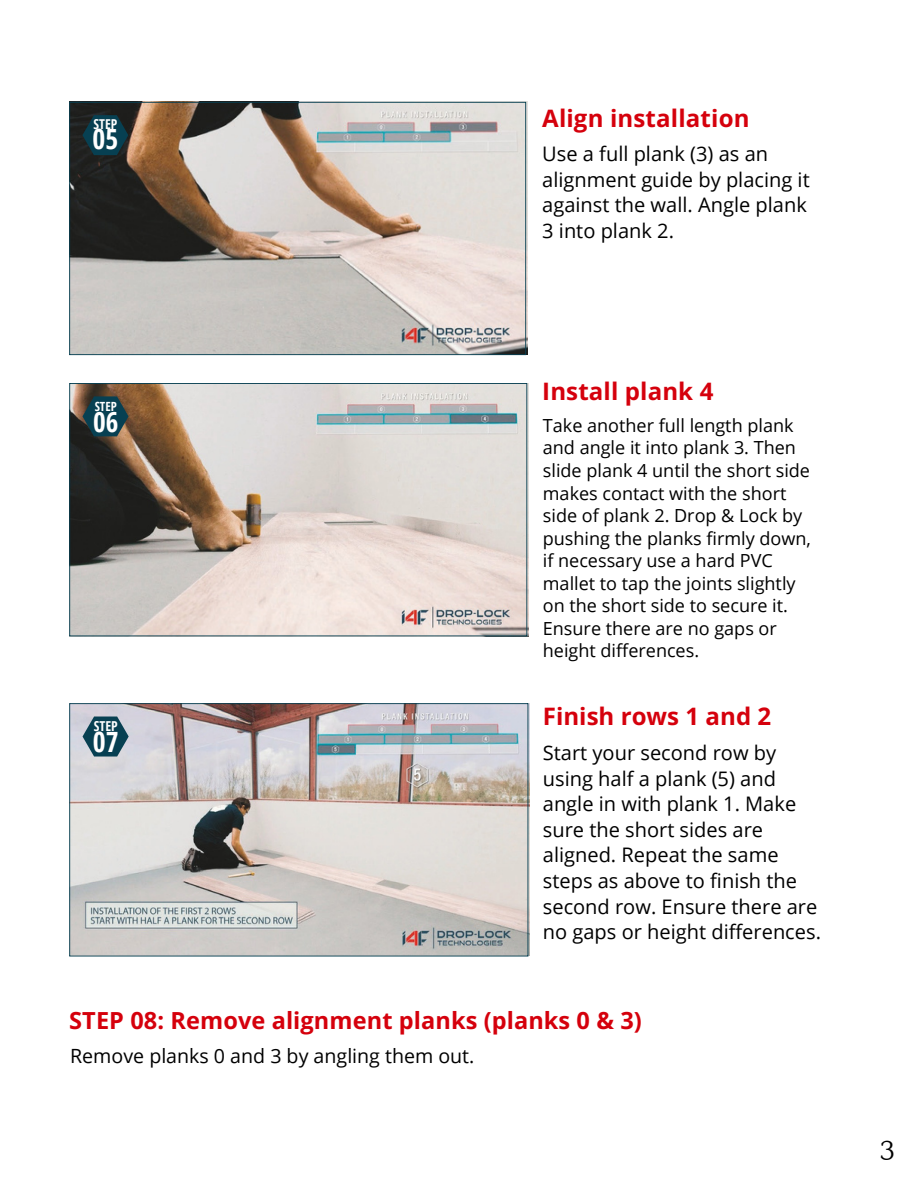
<style>
.page{position:relative;width:918px;height:1188px;background:#fff}
.page>*{position:absolute;margin:0;border:0;box-sizing:border-box;transform-origin:0 0}
.t1{font:28.8px "Quattrocento";color:#000}
.t2{font:700 27.9px "Open Sans Condensed";color:#fff}
.t3{font:700 27.75px "Open Sans Condensed";color:#fff}
.t4{font:700 27.45px "Open Sans Condensed";color:#fff}
.t5{font:700 24px "Open Sans";letter-spacing:.005em;color:#d5000c}
.t6{font:700 23.55px "Open Sans";letter-spacing:.005em;color:#d5000c}
.t7{font:20.1px/25.5px "Open Sans";color:#000}
.t8{font:19.65px "Open Sans";color:#000}
.t9{font:18px/22.5px "Open Sans";color:#000}
.t10{font:700 13.65px "Open Sans Condensed";color:#fff}
.t11{font:700 12.6px "Open Sans Condensed";color:#fff}
</style>
<div class="page">
<svg style="left:69px;top:102px;width:457px;height:253px;background:#b4aca5"></svg>
<svg style="left:82px;top:115px;width:46px;height:40px;background:#0e3845"></svg>
<svg style="left:69px;top:383px;width:458px;height:253px;background:#c3bab3"></svg>
<svg style="left:83px;top:396px;width:46px;height:40px;background:#20434b"></svg>
<img style="left:69px;top:703px;width:459px;height:254px">
<svg style="left:83px;top:717px;width:46px;height:40px;background:#3b6575"></svg>
<p class="t10" style="left:94px;top:114px;width:25px">STEP</p>
<h3 class="t3" style="left:93px;top:119px;width:27px">05</h3>
<h3 class="t5" style="left:542px;top:101px;width:209px">Align installation</h3>
<p class="t7" style="left:542px;top:141px;width:269px">Use a full plank (3) as an alignment guide by placing it against the wall. Angle plank<br>3 into plank 2.</p>
<h3 class="t5" style="left:542px;top:374px;width:173px">Install plank 4</h3>
<p class="t11" style="left:95px;top:397px;width:24px">STEP</p>
<h3 class="t4" style="left:93px;top:402px;width:27px">06</h3>
<p class="t9" style="left:543px;top:414px;width:270px">Take another full length plank and angle it into plank 3. Then slide plank 4 until the short side makes contact with the short side of plank 2. Drop &amp; Lock by pushing the planks firmly down, if necessary use a hard PVC mallet to tap the joints slightly on the short side to secure it.<br>Ensure there are no gaps or height differences.</p>
<p class="t10" style="left:94px;top:717px;width:25px">STEP</p>
<h2 class="t2" style="left:93px;top:722px;width:27px">07</h2>
<h3 class="t5" style="left:543px;top:700px;width:230px">Finish rows 1 and 2</h3>
<p class="t7" style="left:543px;top:740px;width:280px">Start your second row by using half a plank (5) and angle in with plank 1. Make sure the short sides are aligned. Repeat the same steps as above to finish the second row. Ensure there are no gaps or height differences.</p>
<h3 class="t6" style="left:69px;top:1004px;width:574px">STEP 08: Remove alignment planks (planks 0 &amp; 3)</h3>
<p class="t8" style="left:70px;top:1042px;width:406px">Remove planks 0 and 3 by angling them out.</p>
<h1 class="t1" style="left:879px;top:1136px;width:17px">3</h1>
</div>
